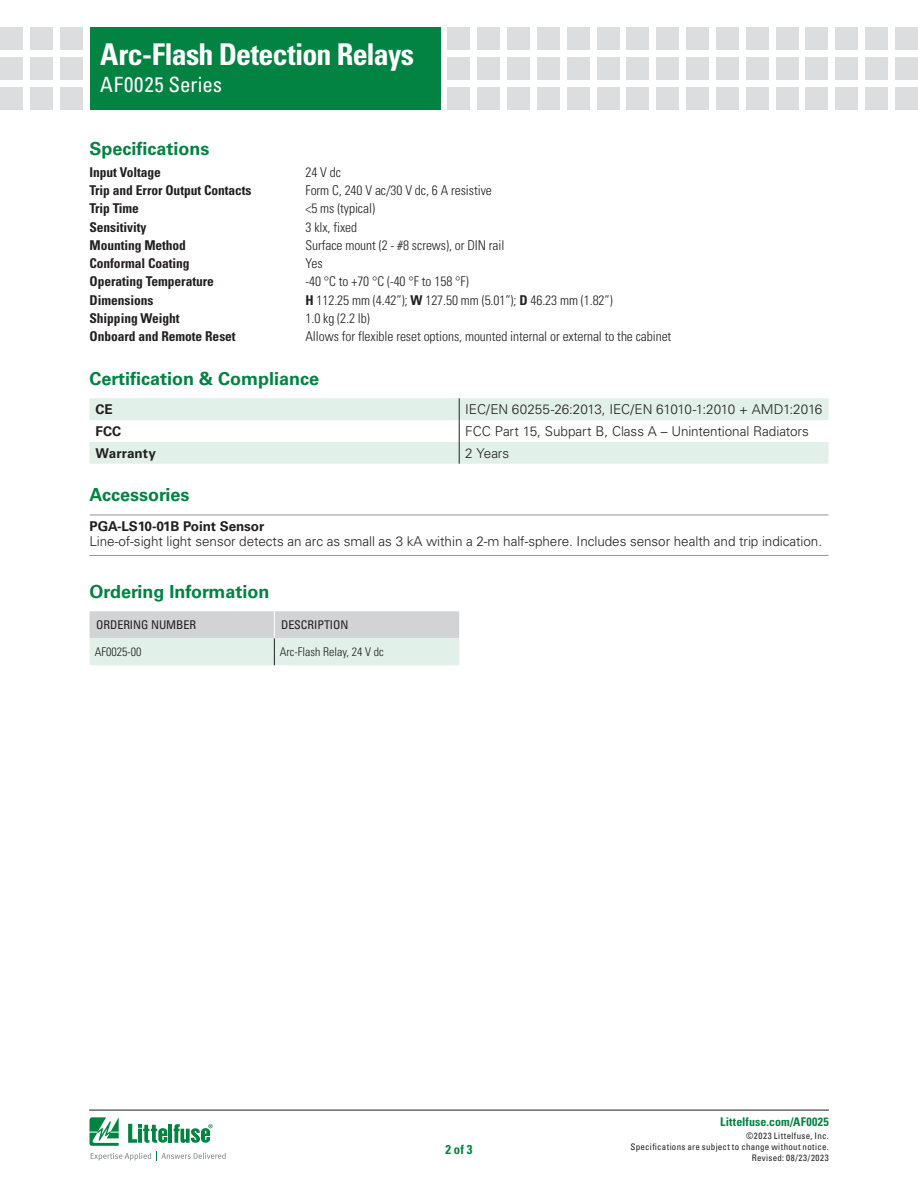
<style>
.page{position:relative;width:918px;height:1188px;background:#fff}
.page>*{position:absolute;margin:0;border:0;box-sizing:border-box;transform-origin:0 0}
.t1{font:700 condensed 30px "Univers LT Std";letter-spacing:-.025em;color:#fff}
.t2{font:condensed 21px "Univers LT Std";letter-spacing:.025em;color:#fff}
.FACTS_HEAD{font:700 18px "Univers LT Std";color:#028342}
.Specifications_Neste{font:300 condensed 13.5px "Univers LT Std";letter-spacing:-.005em;color:#231f20}
.Specifications_Neste-2{font:700 condensed 13.5px "Univers LT Std";letter-spacing:-.005em;color:#231f20}
.Acess_table_text{font:300 13.5px/15px "Univers LT Std";letter-spacing:-.005em;color:#231f20}
.Body_1{font:300 13.5px "Univers LT Std";letter-spacing:-.005em;color:#231f20}
.Body_1-2{font:700 13.5px "Univers LT Std";letter-spacing:.005em;color:#231f20}
.t3{font:700 condensed 12.75px "Univers LT Std";color:#028342}
.Ordering_Info_text{font:300 condensed 12px "Univers LT Std";color:#231f20}
.Order_info_chart_hea{font:condensed 12px "Univers LT Std";letter-spacing:-.005em;color:#231f20}
.t4{font:700 condensed 12px "Univers LT Std";letter-spacing:.005em;color:#028342}
.t5{font:condensed 9px/10.8px "Univers LT Std";letter-spacing:.03em;color:#231f20;text-align:right}
.s1{font-weight:700}
</style>
<div class="page">
<hr style="left:89px;top:1110px;width:740px;height:1px;background:#231f20">
<div style="left:90px;top:27px;width:351px;height:82px;background:#028342"></div>
<div style="left:60px;top:27px;width:23px;height:23px;background:#dcddde"></div>
<div style="left:60px;top:57px;width:23px;height:23px;background:#dcddde"></div>
<div style="left:60px;top:87px;width:23px;height:22px;background:#dcddde"></div>
<div style="left:30px;top:27px;width:23px;height:23px;background:#dcddde"></div>
<div style="left:30px;top:57px;width:23px;height:23px;background:#dcddde"></div>
<div style="left:30px;top:87px;width:23px;height:22px;background:#dcddde"></div>
<div style="left:0;top:27px;width:23px;height:23px;background:#dcddde"></div>
<div style="left:0;top:57px;width:23px;height:23px;background:#dcddde"></div>
<div style="left:0;top:87px;width:23px;height:22px;background:#dcddde"></div>
<div style="left:448px;top:27px;width:22px;height:23px;background:#dcddde"></div>
<div style="left:448px;top:57px;width:22px;height:23px;background:#dcddde"></div>
<div style="left:448px;top:87px;width:22px;height:22px;background:#dcddde"></div>
<div style="left:477px;top:27px;width:23px;height:23px;background:#dcddde"></div>
<div style="left:477px;top:57px;width:23px;height:23px;background:#dcddde"></div>
<div style="left:477px;top:87px;width:23px;height:22px;background:#dcddde"></div>
<div style="left:507px;top:27px;width:23px;height:23px;background:#dcddde"></div>
<div style="left:507px;top:57px;width:23px;height:23px;background:#dcddde"></div>
<div style="left:507px;top:87px;width:23px;height:22px;background:#dcddde"></div>
<div style="left:537px;top:27px;width:23px;height:23px;background:#dcddde"></div>
<div style="left:537px;top:57px;width:23px;height:23px;background:#dcddde"></div>
<div style="left:537px;top:87px;width:23px;height:22px;background:#dcddde"></div>
<div style="left:567px;top:27px;width:23px;height:23px;background:#dcddde"></div>
<div style="left:567px;top:57px;width:23px;height:23px;background:#dcddde"></div>
<div style="left:567px;top:87px;width:23px;height:22px;background:#dcddde"></div>
<div style="left:597px;top:27px;width:23px;height:23px;background:#dcddde"></div>
<div style="left:597px;top:57px;width:23px;height:23px;background:#dcddde"></div>
<div style="left:597px;top:87px;width:23px;height:22px;background:#dcddde"></div>
<div style="left:627px;top:27px;width:22px;height:23px;background:#dcddde"></div>
<div style="left:627px;top:57px;width:22px;height:23px;background:#dcddde"></div>
<div style="left:627px;top:87px;width:22px;height:22px;background:#dcddde"></div>
<div style="left:656px;top:27px;width:23px;height:23px;background:#dcddde"></div>
<div style="left:656px;top:57px;width:23px;height:23px;background:#dcddde"></div>
<div style="left:656px;top:87px;width:23px;height:22px;background:#dcddde"></div>
<div style="left:686px;top:27px;width:23px;height:23px;background:#dcddde"></div>
<div style="left:686px;top:57px;width:23px;height:23px;background:#dcddde"></div>
<div style="left:686px;top:87px;width:23px;height:22px;background:#dcddde"></div>
<div style="left:716px;top:27px;width:23px;height:23px;background:#dcddde"></div>
<div style="left:716px;top:57px;width:23px;height:23px;background:#dcddde"></div>
<div style="left:716px;top:87px;width:23px;height:22px;background:#dcddde"></div>
<div style="left:746px;top:27px;width:23px;height:23px;background:#dcddde"></div>
<div style="left:746px;top:57px;width:23px;height:23px;background:#dcddde"></div>
<div style="left:746px;top:87px;width:23px;height:22px;background:#dcddde"></div>
<div style="left:805px;top:27px;width:23px;height:23px;background:#dcddde"></div>
<div style="left:805px;top:57px;width:23px;height:23px;background:#dcddde"></div>
<div style="left:805px;top:87px;width:23px;height:22px;background:#dcddde"></div>
<div style="left:776px;top:27px;width:22px;height:23px;background:#dcddde"></div>
<div style="left:776px;top:57px;width:22px;height:23px;background:#dcddde"></div>
<div style="left:776px;top:87px;width:22px;height:22px;background:#dcddde"></div>
<div style="left:835px;top:27px;width:23px;height:23px;background:#dcddde"></div>
<div style="left:835px;top:57px;width:23px;height:23px;background:#dcddde"></div>
<div style="left:835px;top:87px;width:23px;height:22px;background:#dcddde"></div>
<div style="left:865px;top:27px;width:23px;height:23px;background:#dcddde"></div>
<div style="left:865px;top:57px;width:23px;height:23px;background:#dcddde"></div>
<div style="left:865px;top:87px;width:23px;height:22px;background:#dcddde"></div>
<div style="left:895px;top:27px;width:23px;height:23px;background:#dcddde"></div>
<div style="left:895px;top:57px;width:23px;height:23px;background:#dcddde"></div>
<div style="left:895px;top:87px;width:23px;height:22px;background:#dcddde"></div>
<svg style="left:90px;top:1117px;width:136px;height:44px"></svg>
<svg style="left:90px;top:398px;width:738px;height:66px;fill:#e1f0e8"></svg>
<svg style="left:459px;top:398px;width:1px;height:66px"></svg>
<hr style="left:90px;top:555px;width:738px;height:1px;background:#939598">
<hr style="left:90px;top:515px;width:738px;height:1px;background:#939598">
<svg style="left:90px;top:611px;width:369px;height:54px;background:#d9e1de"></svg>
<h1 class="t1" style="left:100px;top:36px;width:315px">Arc-Flash Detection Relays</h1>
<h2 class="t2" style="left:100px;top:71px;width:123px">AF0025 Series</h2>
<p class="FACTS_HEAD" style="left:90px;top:138px;width:122px">Specifications</p>
<p class="Specifications_Neste-2" style="left:90px;top:164px;width:73px">Input Voltage</p>
<p class="Specifications_Neste" style="left:306px;top:164px;width:37px">24 V dc</p>
<p class="Specifications_Neste-2" style="left:90px;top:182px;width:164px">Trip and Error Output Contacts</p>
<p class="Specifications_Neste" style="left:306px;top:182px;width:188px">Form C, 240 V ac/30 V dc, 6 A resistive</p>
<p class="Specifications_Neste-2" style="left:90px;top:200px;width:51px">Trip Time</p>
<p class="Specifications_Neste" style="left:306px;top:201px;width:71px">&lt;5 ms (typical)</p>
<p class="Specifications_Neste-2" style="left:90px;top:219px;width:59px">Sensitivity</p>
<p class="Specifications_Neste" style="left:306px;top:219px;width:53px">3 klx, fixed</p>
<p class="Specifications_Neste-2" style="left:90px;top:237px;width:98px">Mounting Method</p>
<p class="Specifications_Neste" style="left:306px;top:237px;width:200px">Surface mount (2 - #8 screws), or DIN rail</p>
<p class="Specifications_Neste-2" style="left:90px;top:255px;width:102px">Conformal Coating</p>
<p class="Specifications_Neste" style="left:306px;top:255px;width:19px">Yes</p>
<p class="Specifications_Neste-2" style="left:90px;top:273px;width:126px">Operating Temperature</p>
<p class="Specifications_Neste" style="left:306px;top:274px;width:165px">-40 °C to +70 °C (-40 °F to 158 °F)</p>
<p class="Specifications_Neste-2" style="left:90px;top:292px;width:65px">Dimensions</p>
<p class="Specifications_Neste" style="left:306px;top:292px;width:309px"><span class="s1">H</span> 112.25 mm (4.42”); <span class="s1">W</span> 127.50 mm (5.01”); <span class="s1">D</span> 46.23 mm (1.82”)</p>
<p class="Specifications_Neste-2" style="left:90px;top:310px;width:92px">Shipping Weight</p>
<p class="Specifications_Neste" style="left:306px;top:310px;width:66px">1.0 kg (2.2 lb)</p>
<p class="Specifications_Neste-2" style="left:90px;top:328px;width:148px">Onboard and Remote Reset</p>
<p class="Specifications_Neste" style="left:306px;top:328px;width:367px">Allows for flexible reset options, mounted internal or external to the cabinet</p>
<p class="FACTS_HEAD" style="left:90px;top:368px;width:231px">Certification &amp; Compliance</p>
<p class="Body_1-2" style="left:96px;top:401px;width:19px">CE</p>
<p class="Body_1" style="left:465px;top:401px;width:359px">IEC/EN 60255-26:2013, IEC/EN 61010-1:2010 + AMD1:2016</p>
<p class="Body_1-2" style="left:96px;top:423px;width:27px">FCC</p>
<p class="Body_1" style="left:465px;top:423px;width:345px">FCC Part 15, Subpart B, Class A – Unintentional Radiators</p>
<p class="Body_1-2" style="left:96px;top:445px;width:62px">Warranty</p>
<p class="Body_1" style="left:465px;top:445px;width:45px">2 Years</p>
<p class="FACTS_HEAD" style="left:90px;top:484px;width:101px">Accessories</p>
<p class="Acess_table_text" style="left:90px;top:519px;width:734px"><span class="s1">PGA-LS10-01B Point Sensor<br></span>Line-of-sight light sensor detects an arc as small as 3 kA within a 2-m half-sphere. Includes sensor health and trip indication.</p>
<p class="FACTS_HEAD" style="left:90px;top:581px;width:181px">Ordering Information</p>
<p class="Order_info_chart_hea" style="left:96px;top:617px;width:101px">ORDERING NUMBER</p>
<p class="Order_info_chart_hea" style="left:281px;top:617px;width:69px">DESCRIPTION</p>
<p class="Ordering_Info_text" style="left:95px;top:645px;width:48px">AF0025-00</p>
<p class="Ordering_Info_text" style="left:280px;top:645px;width:106px">Arc-Flash Relay, 24 V dc</p>
<p class="t3" style="left:445px;top:1142px;width:29px">2 of 3</p>
<p class="t4" style="left:720px;top:1115px;width:110px">Littelfuse.com/AF0025</p>
<p class="t5" style="left:631px;top:1131px;width:200px">©2023 Littelfuse, Inc.<br>Specifications are subject to change without notice.<br>Revised: 08/23/2023</p>
</div>
